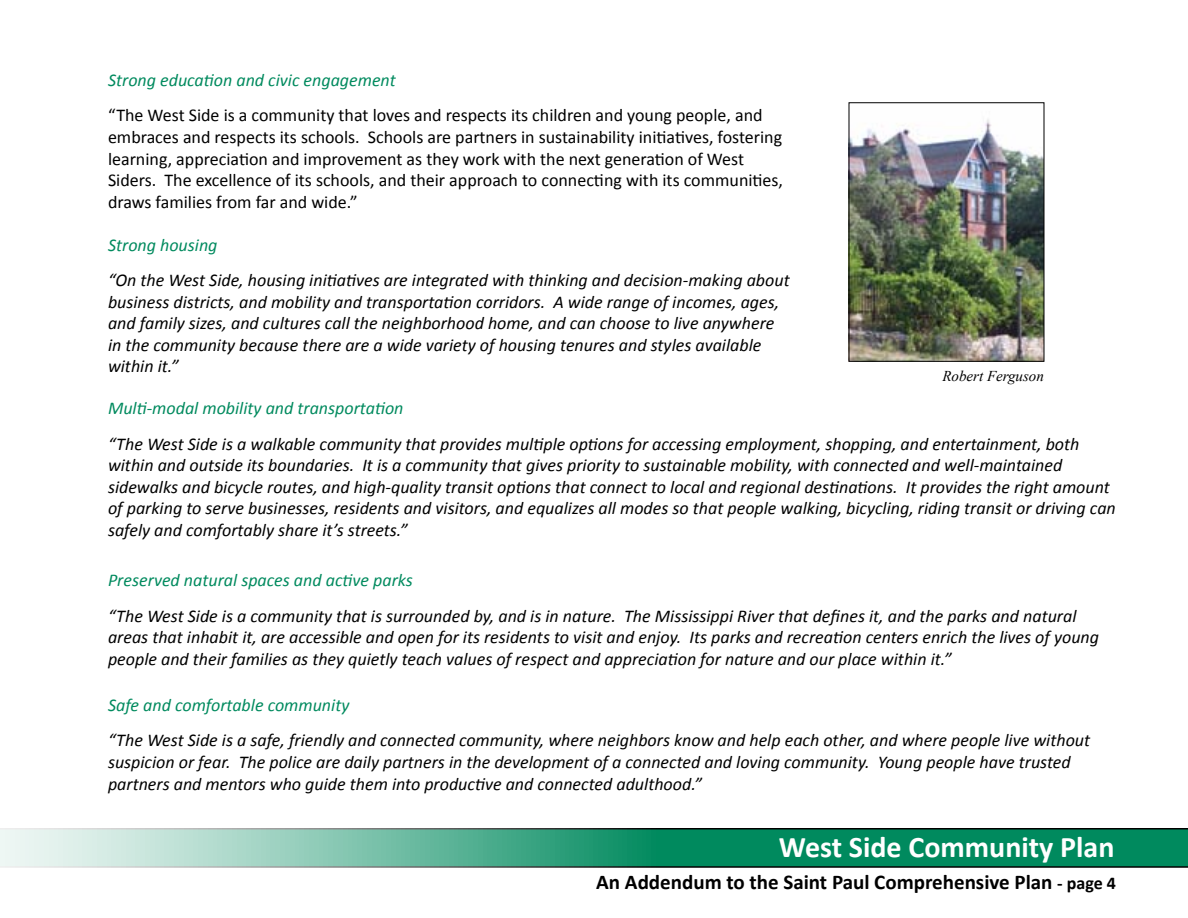
<style>
.page{position:relative;width:1188px;height:918px;background:#fff}
.page>*{position:absolute;margin:0;border:0;box-sizing:border-box;transform-origin:0 0}
.t1{font:700 30px "Calibri";color:#fff}
.t2{font:700 21px "Calibri";color:#000}
.t3{font:italic 18px/21.6px "Calibri";color:#000}
.t4{font:18px/21.6px "Calibri";color:#000}
.t5{font:italic 18px "Calibri";color:#008a5e}
.t6{font:italic 15px "Times New Roman";color:#000}
.s1{font-size:18px}
</style>
<div class="page">
<svg style="left:0;top:828px;width:1188px;height:40px;background:#4ba588"></svg>
<img style="left:851px;top:119px;width:191px;height:241px">
<div style="left:849px;top:103px;width:195px;height:259px;border:1px solid #000"></div>
<p class="t5" style="left:108px;top:68px;width:289px">Strong education and civic engagement</p>
<p class="t4" style="left:108px;top:105px;width:677px">“The West Side is a community that loves and respects its children and young people, and embraces and respects its schools. Schools are partners in sustainability initiatives, fostering learning, appreciation and improvement as they work with the next generation of West Siders. The excellence of its schools, and their approach to connecting with its communities, draws families from far and wide.”</p>
<p class="t5" style="left:108px;top:232px;width:111px">Strong housing</p>
<p class="t3" style="left:108px;top:269px;width:683px">“On the West Side, housing initiatives are integrated with thinking and decision-making about business districts, and mobility and transportation corridors. A wide range of incomes, ages, and family sizes, and cultures call the neighborhood home, and can choose to live anywhere in the community because there are a wide variety of housing tenures and styles available within it.”</p>
<p class="t5" style="left:108px;top:396px;width:297px">Multi-modal mobility and transportation</p>
<p class="t3" style="left:108px;top:432px;width:1009px">“The West Side is a walkable community that provides multiple options for accessing employment, shopping, and entertainment, both within and outside its boundaries. It is a community that gives priority to sustainable mobility, with connected and well-maintained sidewalks and bicycle routes, and high-quality transit options that connect to local and regional destinations. It provides the right amount of parking to serve businesses, residents and visitors, and equalizes all modes so that people walking, bicycling, riding transit or driving can safely and comfortably share it’s streets.”</p>
<p class="t5" style="left:108px;top:568px;width:306px">Preserved natural spaces and active parks</p>
<p class="t3" style="left:108px;top:604px;width:993px">“The West Side is a community that is surrounded by, and is in nature. The Mississippi River that defines it, and the parks and natural areas that inhabit it, are accessible and open for its residents to visit and enjoy. Its parks and recreation centers enrich the lives of young people and their families as they quietly teach values of respect and appreciation for nature and our place within it.”</p>
<p class="t5" style="left:108px;top:693px;width:243px">Safe and comfortable community</p>
<p class="t3" style="left:108px;top:729px;width:984px">“The West Side is a safe, friendly and connected community, where neighbors know and help each other, and where people live without suspicion or fear. The police are daily partners in the development of a connected and loving community. Young people have trusted partners and mentors who guide them into productive and connected adulthood.”</p>
<p class="t6" style="left:942px;top:365px;width:103px">Robert Ferguson</p>
<h1 class="t1" style="left:779px;top:828px;width:337px">West Side Community Plan</h1>
<p class="t2" style="left:596px;top:868px;width:521px">An Addendum to the Saint Paul Comprehensive Plan <span class="s1">- page 4</span></p>
</div>
